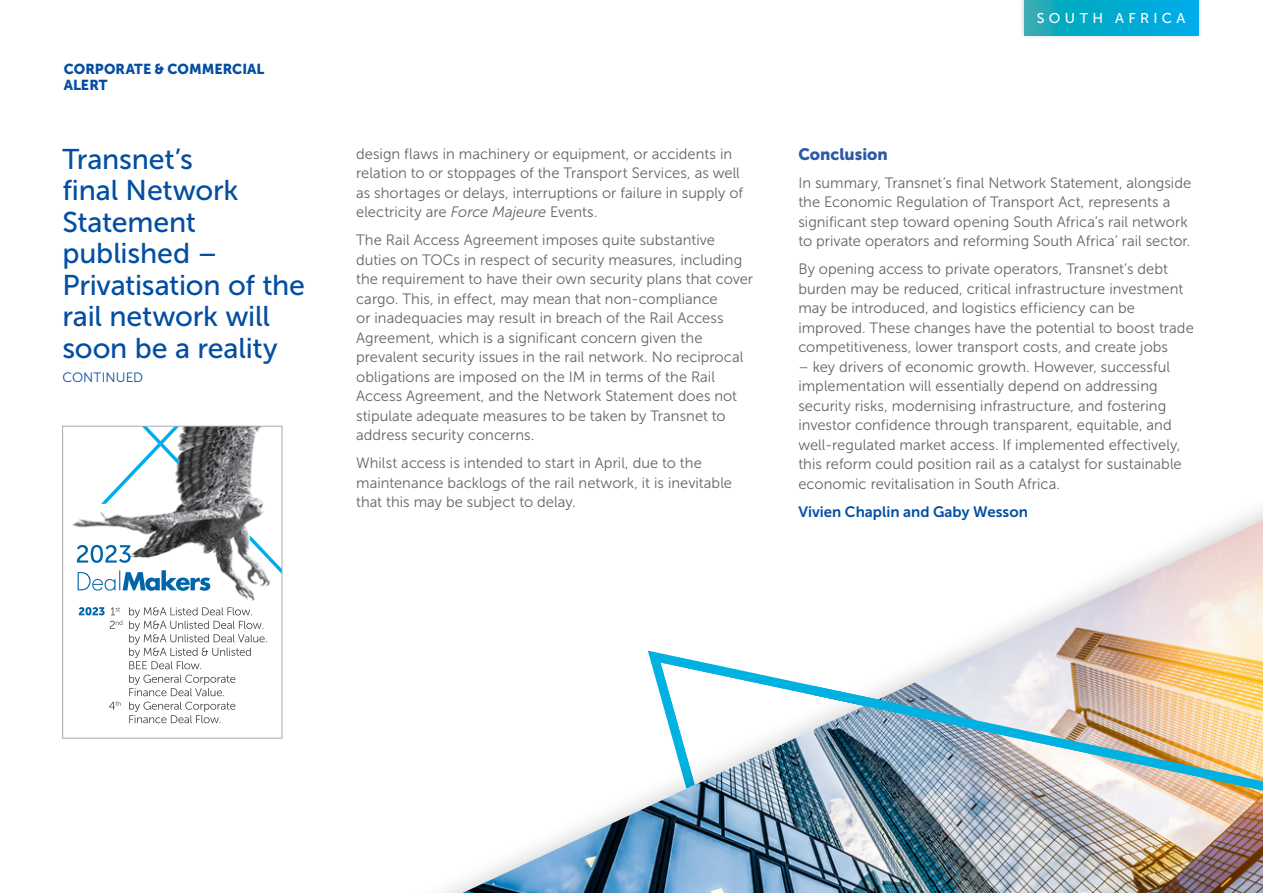
<style>
.page{position:relative;width:1263px;height:893px;background:#fff}
.page>*{position:absolute;margin:0;border:0;box-sizing:border-box;transform-origin:0 0}
.t1{font:28.5px/31.5px "Museo Sans 500";letter-spacing:-.005em;color:#034ea2}
.t2{font:16.5px "Museo Sans 900";color:#2d59a9}
.t3{font:15px/19.5px "Museo Sans 300";letter-spacing:.005em;color:#636466}
.t4{font:15px "Museo Sans 700";color:#034ea2}
.t5{font:14.25px/15.3px "Museo Sans 900";color:#034ea2}
.t6{font:14.1px "Museo Sans 500";letter-spacing:.305em;color:#fff}
.t7{font:13.5px "Museo Sans 300";letter-spacing:.01em;color:#034ea2}
.s1{font-style:italic}
</style>
<div class="page">
<div style="left:1019px;top:0;width:184px;height:40px;background:#000;opacity:.2"></div>
<svg style="left:1024px;top:0;width:174px;height:35px;background:#07abce"></svg>
<img style="left:462px;top:520px;width:801px;height:373px">
<img style="left:814px;top:645px;width:449px;height:160px">
<img style="left:72px;top:428px;width:198px;height:296px">
<svg style="left:250px;top:535px;width:30px;height:39px"></svg>
<svg style="left:101px;top:428px;width:78px;height:76px"></svg>
<div style="left:62px;top:426px;width:220px;height:312px;border:1px solid #a7a9ac"></div>
<div style="left:69px;top:561px;width:150px;height:38px;background:#fff"></div>
<svg style="left:78px;top:570px;width:132px;height:21px"></svg>
<svg style="left:109px;top:675px;width:126px;height:48px"></svg>
<svg style="left:79px;top:607px;width:188px;height:62px"></svg>
<svg style="left:77px;top:545px;width:54px;height:18px"></svg>
<p class="t5" style="left:64px;top:62px;width:202px">CORPORATE &amp; COMMERCIAL<br>ALERT</p>
<h1 class="t1" style="left:62px;top:143px;width:244px">Transnet’s<br>final Network<br>Statement published –<br>Privatisation of the rail network will soon be a reality</h1>
<p class="t7" style="left:62px;top:370px;width:82px">CONTINUED</p>
<p class="t6" style="left:1037px;top:10px;width:150px">SOUTH AFRICA</p>
<p class="t3" style="left:356px;top:144px;width:388px">design flaws in machinery or equipment, or accidents in relation to or stoppages of the Transport Services, as well as shortages or delays, interruptions or failure in supply of electricity are <span class="s1">Force Majeure</span> Events.</p>
<p class="t3" style="left:356px;top:230px;width:398px">The Rail Access Agreement imposes quite substantive duties on TOCs in respect of security measures, including the requirement to have their own security plans that cover cargo. This, in effect, may mean that non-compliance<br>or inadequacies may result in breach of the Rail Access Agreement, which is a significant concern given the prevalent security issues in the rail network. No reciprocal obligations are imposed on the IM in terms of the Rail Access Agreement, and the Network Statement does not stipulate adequate measures to be taken by Transnet to address security concerns.</p>
<p class="t3" style="left:356px;top:453px;width:377px">Whilst access is intended to start in April, due to the maintenance backlogs of the rail network, it is inevitable that this may be subject to delay.</p>
<p class="t2" style="left:798px;top:145px;width:91px">Conclusion</p>
<p class="t3" style="left:798px;top:173px;width:394px">In summary, Transnet’s final Network Statement, alongside the Economic Regulation of Transport Act, represents a significant step toward opening South Africa’s rail network to private operators and reforming South Africa’ rail sector.</p>
<p class="t3" style="left:798px;top:260px;width:397px">By opening access to private operators, Transnet’s debt burden may be reduced, critical infrastructure investment may be introduced, and logistics efficiency can be improved. These changes have the potential to boost trade competitiveness, lower transport costs, and create jobs</p>
<p class="t3" style="left:798px;top:357px;width:385px">– key drivers of economic growth. However, successful implementation will essentially depend on addressing security risks, modernising infrastructure, and fostering investor confidence through transparent, equitable, and well-regulated market access. If implemented effectively, this reform could position rail as a catalyst for sustainable economic revitalisation in South Africa.</p>
<p class="t4" style="left:798px;top:503px;width:231px">Vivien Chaplin and Gaby Wesson</p>
</div>
